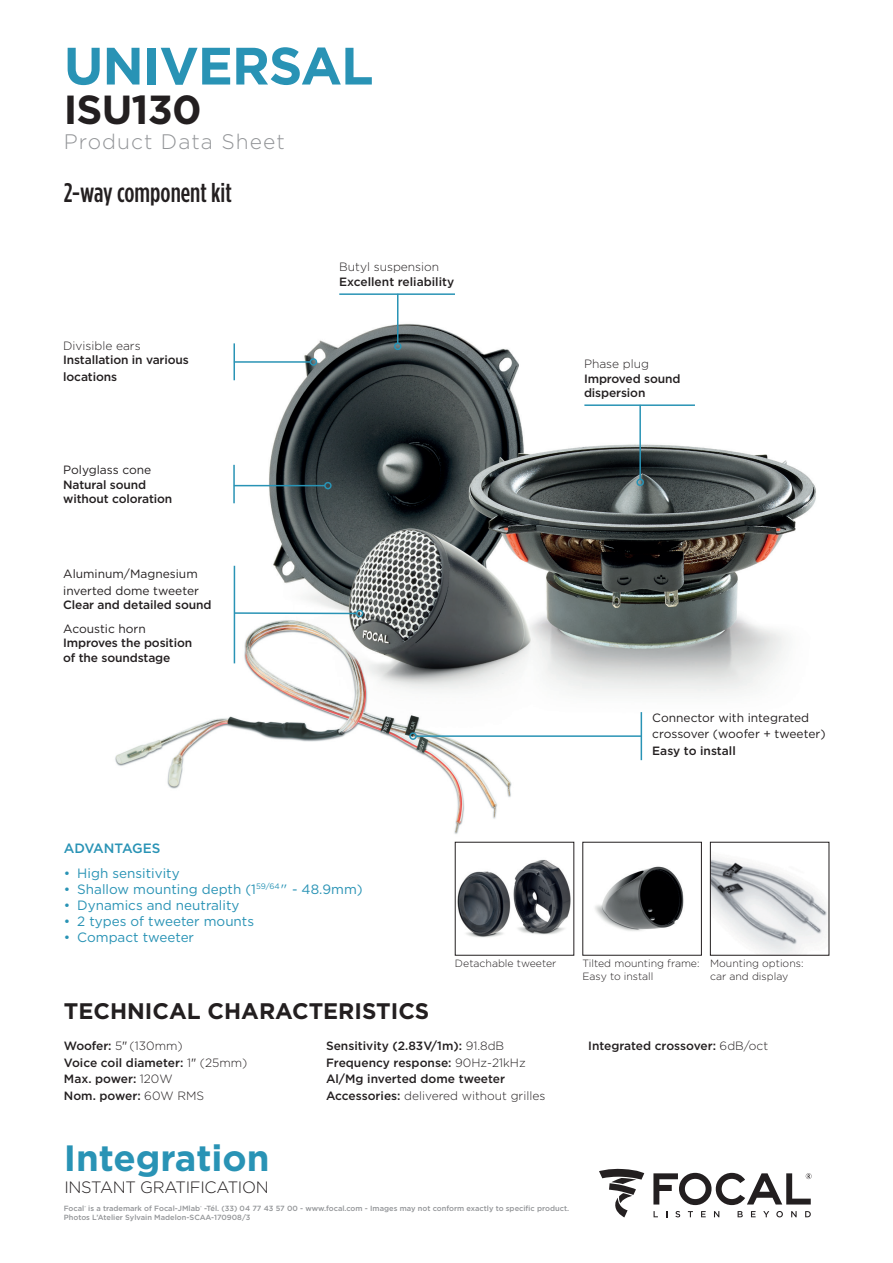
<style>
.page{position:relative;width:893px;height:1263px;background:#fff}
.page>*{position:absolute;margin:0;border:0;box-sizing:border-box;transform-origin:0 0}
.t1{font:700 52.5px "Gotham";letter-spacing:-.02em;color:#2993b5}
.t2{font:700 40.5px "Gotham";letter-spacing:-.02em;color:#231f20}
.t3{font:700 36.6px "Gotham";color:#2993b5}
.t4{font:500 27px "Gotham Condensed";color:#231f20}
.t5{font:700 22.5px "Gotham";color:#231f20}
.t6{font:300 21px "Gotham";letter-spacing:.05em;color:#939598}
.t7{font:300 16.5px "Gotham";letter-spacing:-.02em;color:#231f20}
.t8{font:13.5px "Gotham";color:#2993b5}
.t9{font:500 13.5px "Gotham";color:#2993b5}
.t10{font:500 12px/16.5px "Gotham";letter-spacing:-.01em;color:#231f20}
.t11{font:12px/16.5px "Gotham";color:#231f20}
.t12{font:300 12px "Gotham";color:#231f20}
.t13{font:300 10.5px/12.6px "Gotham";color:#231f20}
.t14{font:500 7.5px/9px "Gotham";color:#939598}
.s1{font-weight:300}
.s2{font-weight:400}
</style>
<div class="page">
<svg style="left:675px;top:1211px;width:5px;height:6px"></svg>
<svg style="left:688px;top:1211px;width:5px;height:6px"></svg>
<svg style="left:701px;top:1211px;width:5px;height:6px"></svg>
<svg style="left:714px;top:1211px;width:5px;height:6px"></svg>
<svg style="left:738px;top:1211px;width:5px;height:6px"></svg>
<svg style="left:751px;top:1211px;width:5px;height:6px"></svg>
<svg style="left:763px;top:1211px;width:6px;height:6px"></svg>
<svg style="left:776px;top:1211px;width:7px;height:6px"></svg>
<svg style="left:791px;top:1211px;width:6px;height:6px"></svg>
<svg style="left:805px;top:1211px;width:6px;height:6px"></svg>
<svg style="left:653px;top:1173px;width:158px;height:32px"></svg>
<svg style="left:599px;top:1168px;width:45px;height:49px"></svg>
<img style="left:595px;top:866px;width:89px;height:65px">
<img style="left:712px;top:857px;width:115px;height:96px">
<img style="left:457px;top:859px;width:114px;height:79px">
<img style="left:233px;top:295px;width:583px;height:454px">
<img style="left:115px;top:604px;width:405px;height:254px">
<hr style="left:233px;top:343px;width:2px;height:37px;background:#2993b5">
<hr style="left:234px;top:361px;width:76px;height:2px;background:#2993b5">
<div style="left:310px;top:358px;width:7px;height:8px;border:2px solid #2993b5;border-radius:50%"></div>
<hr style="left:584px;top:404px;width:111px;height:2px;background:#2993b5">
<hr style="left:639px;top:405px;width:2px;height:74px;background:#2993b5">
<div style="left:636px;top:479px;width:8px;height:7px;border:2px solid #2993b5;border-radius:50%"></div>
<hr style="left:234px;top:566px;width:1px;height:97px;background:#2993b5">
<hr style="left:234px;top:612px;width:123px;height:2px;background:#2993b5">
<div style="left:356px;top:610px;width:7px;height:7px;border:2px solid #2993b5;border-radius:50%"></div>
<hr style="left:339px;top:293px;width:116px;height:2px;background:#2993b5">
<hr style="left:397px;top:294px;width:1px;height:49px;background:#2993b5">
<div style="left:394px;top:343px;width:7px;height:7px;border:2px solid #2993b5;border-radius:50%"></div>
<hr style="left:233px;top:465px;width:2px;height:38px;background:#2993b5">
<hr style="left:234px;top:485px;width:91px;height:1px;background:#2993b5">
<div style="left:324px;top:482px;width:8px;height:7px;border:2px solid #2993b5;border-radius:50%"></div>
<hr style="left:641px;top:712px;width:1px;height:48px;background:#2993b5">
<hr style="left:416px;top:735px;width:225px;height:2px;background:#2993b5">
<div style="left:409px;top:732px;width:8px;height:8px;border:2px solid #2993b5;border-radius:50%"></div>
<h1 class="t1" style="left:64px;top:31px;width:311px">UNIVERSAL</h1>
<h2 class="t2" style="left:64px;top:83px;width:140px">ISU130</h2>
<h3 class="t6" style="left:64px;top:129px;width:222px">Product Data Sheet</h3>
<h3 class="t4" style="left:64px;top:178px;width:169px">2-way component kit</h3>
<p class="t12" style="left:63px;top:338px;width:79px">Divisible ears</p>
<p class="t10" style="left:63px;top:352px;width:127px">Installation in various locations</p>
<p class="t11" style="left:63px;top:462px;width:90px">Polyglass cone</p>
<p class="t10" style="left:63px;top:477px;width:111px;line-height:14.4px">Natural sound without coloration</p>
<p class="t11" style="left:63px;top:565px;width:137px">Aluminum/Magnesium inverted dome tweeter</p>
<p class="t10" style="left:63px;top:596px;width:150px">Clear and detailed sound</p>
<p class="t11" style="left:63px;top:620px;width:84px">Acoustic horn</p>
<p class="t10" style="left:63px;top:635px;width:131px;line-height:14.4px">Improves the position of the soundstage</p>
<p class="t12" style="left:339px;top:259px;width:102px">Butyl suspension</p>
<p class="t10" style="left:339px;top:273px;width:116px">Excellent reliability</p>
<p class="t12" style="left:584px;top:356px;width:67px">Phase plug</p>
<p class="t10" style="left:584px;top:371px;width:98px;line-height:14.4px">Improved sound dispersion</p>
<p class="t11" style="left:652px;top:709px;width:175px">Connector with integrated crossover (woofer + tweeter)</p>
<p class="t10" style="left:652px;top:742px;width:85px">Easy to install</p>
<p class="t9" style="left:64px;top:839px;width:98px">ADVANTAGES</p>
<p class="t8" style="left:64px;top:864px;width:117px">• High sensitivity</p>
<p class="t8" style="left:64px;top:880px;width:300px">• Shallow mounting depth (1<sup>59/64</sup>" - 48.9mm)</p>
<p class="t8" style="left:64px;top:896px;width:177px">• Dynamics and neutrality</p>
<p class="t8" style="left:64px;top:913px;width:192px">• 2 types of tweeter mounts</p>
<p class="t8" style="left:64px;top:929px;width:132px">• Compact tweeter</p>
<h3 class="t5" style="left:64px;top:996px;width:367px">TECHNICAL CHARACTERISTICS</h3>
<p class="t13" style="left:455px;top:957px;width:103px">Detachable tweeter</p>
<p class="t13" style="left:583px;top:957px;width:119px">Tilted mounting frame:<br>Easy to install</p>
<p class="t13" style="left:710px;top:957px;width:95px">Mounting options: car and display</p>
<p class="t10" style="left:64px;top:1038px;width:185px">Woofer: <span class="s1">5</span><span class="s2">"</span> <span class="s1">(130mm)<br></span>Voice coil diameter: <span class="s1">1</span><span class="s2">"</span> <span class="s1">(25mm)<br></span>Max. power: <span class="s1">120W<br></span>Nom. power: <span class="s1">60W RMS</span></p>
<p class="t10" style="left:326px;top:1038px;width:221px">Sensitivity (2.83V/1m): <span class="s1">91.8dB </span>Frequency response: <span class="s1">90Hz-21kHz </span>Al/Mg inverted dome tweeter Accessories: <span class="s1">delivered without grilles</span></p>
<p class="t10" style="left:588px;top:1038px;width:182px">Integrated crossover: <span class="s1">6dB/oct</span></p>
<h3 class="t3" style="left:64px;top:1134px;width:207px">Integration</h3>
<h3 class="t7" style="left:64px;top:1176px;width:206px">INSTANT GRATIFICATION</h3>
<p class="t14" style="left:64px;top:1204px;width:507px">Focal<sup>®</sup> is a trademark of Focal-JMlab<sup>®</sup> -Tél. (33) 04 77 43 57 00 - www.focal.com - Images may not conform exactly to specific product.<br>Photos L’Atelier Sylvain Madelon-SCAA-170908/3</p>
</div>
